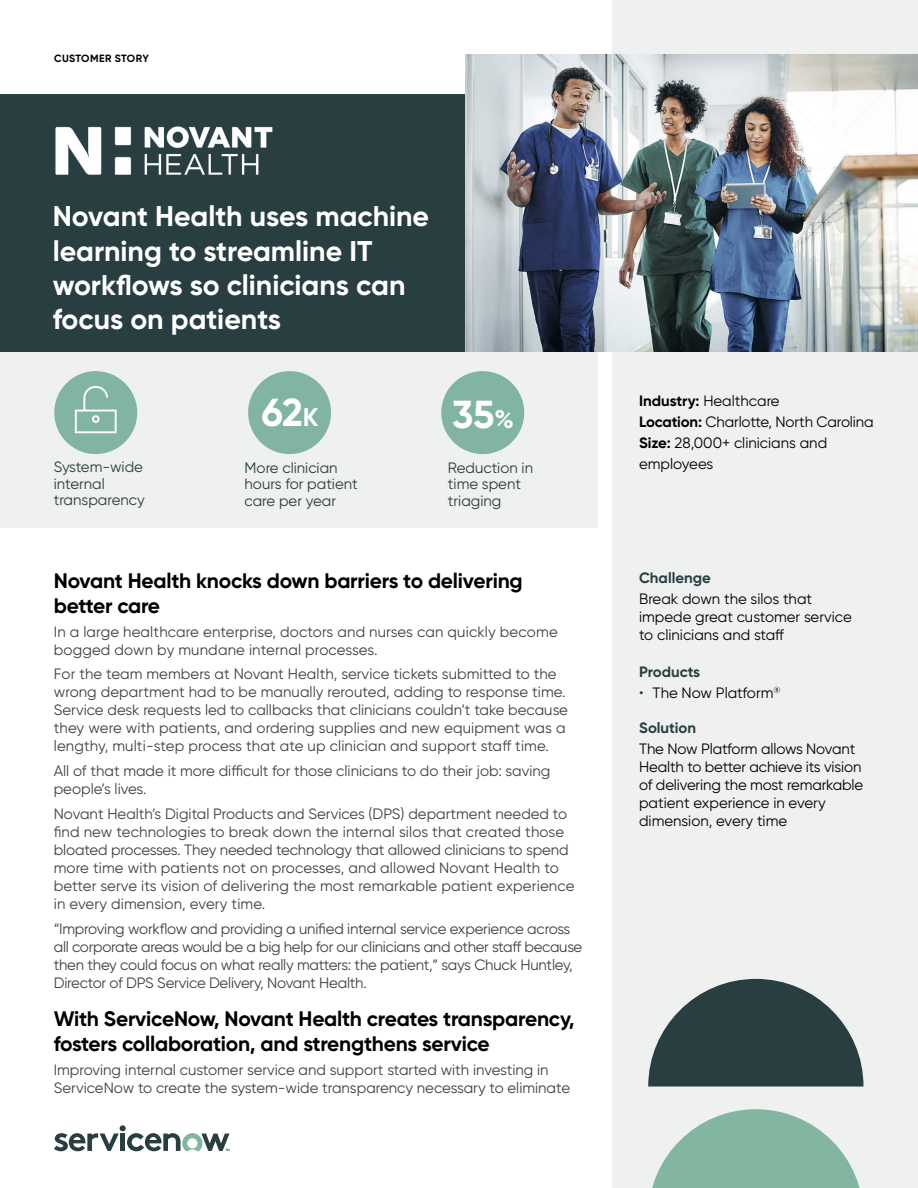
<style>
.page{position:relative;width:918px;height:1188px;background:#fff}
.page>*{position:absolute;margin:0;border:0;box-sizing:border-box;transform-origin:0 0}
.t1{font:700 39px "Gilroy";color:#fff}
.t2{font:700 28.5px/34.2px "Gilroy";color:#fff}
.t3{font:700 21px/25.2px "Gilroy";letter-spacing:-.01em;color:#000}
.t4{font:15px/18px "Gilroy";color:#414042}
.t5{font:15px/18px "Gilroy";letter-spacing:-.01em;color:#000}
.t6{font:15px/16.5px "Gilroy";color:#293e40}
.t7{font:700 15px "Gilroy";color:#293e40}
.t8{font:700 10.5px "Gilroy";letter-spacing:.035em;color:#000}
.s1{font-size:25.5px}
.s2{font-weight:700}
.s3{color:#293e40}
</style>
<div class="page">
<div style="left:0;top:346px;width:598px;height:182px;background:#eff0f0"></div>
<div style="left:54px;top:371px;width:83px;height:83px;background:#81b5a1;border-radius:50%"></div>
<div style="left:248px;top:371px;width:83px;height:83px;background:#81b5a1;border-radius:50%"></div>
<div style="left:441px;top:371px;width:83px;height:83px;background:#81b5a1;border-radius:50%"></div>
<div style="left:612px;top:0;width:306px;height:1188px;background:#eff0f0"></div>
<svg style="left:648px;top:979px;width:216px;height:108px"></svg>
<svg style="left:652px;top:1109px;width:208px;height:79px"></svg>
<div style="left:0;top:94px;width:918px;height:258px;background:#293e40"></div>
<svg style="left:54px;top:1125px;width:176px;height:26px"></svg>
<img style="left:55px;top:126px;width:218px;height:49px">
<img style="left:465px;top:54px;width:453px;height:298px">
<svg style="left:75px;top:386px;width:42px;height:47px"></svg>
<p class="t8" style="left:54px;top:52px;width:96px">CUSTOMER STORY</p>
<h2 class="t2" style="left:53px;top:199px;width:378px">Novant Health uses machine learning to streamline IT workflows so clinicians can focus on patients</h2>
<h1 class="t1" style="left:262px;top:388px;width:58px">62<span class="s1">K</span></h1>
<h1 class="t1" style="left:452px;top:390px;width:63px">35<span class="s1">%</span></h1>
<p class="t6" style="left:54px;top:459px;width:93px">System-wide internal transparency</p>
<p class="t6" style="left:245px;top:459px;width:115px">More clinician hours for patient care per year</p>
<p class="t6" style="left:448px;top:459px;width:87px">Reduction in time spent triaging</p>
<h3 class="t3" style="left:54px;top:568px;width:470px">Novant Health knocks down barriers to delivering better care</h3>
<p class="t4" style="left:54px;top:622px;width:506px">In a large healthcare enterprise, doctors and nurses can quickly become bogged down by mundane internal processes.</p>
<p class="t4" style="left:54px;top:665px;width:516px">For the team members at Novant Health, service tickets submitted to the wrong department had to be manually rerouted, adding to response time.<br>Service desk requests led to callbacks that clinicians couldn’t take because they were with patients, and ordering supplies and new equipment was a lengthy, multi-step process that ate up clinician and support staff time.</p>
<p class="t4" style="left:54px;top:762px;width:498px">All of that made it more difficult for those clinicians to do their job: saving people’s lives.</p>
<p class="t4" style="left:54px;top:804px;width:522px">Novant Health’s Digital Products and Services (DPS) department needed to find new technologies to break down the internal silos that created those bloated processes. They needed technology that allowed clinicians to spend more time with patients not on processes, and allowed Novant Health to better serve its vision of delivering the most remarkable patient experience in every dimension, every time.</p>
<p class="t4" style="left:54px;top:919px;width:530px">“Improving workflow and providing a unified internal service experience across all corporate areas would be a big help for our clinicians and other staff because then they could focus on what really matters: the patient,” says Chuck Huntley, Director of DPS Service Delivery, Novant Health.</p>
<h3 class="t3" style="left:54px;top:1006px;width:522px">With ServiceNow, Novant Health creates transparency, fosters collaboration, and strengthens service</h3>
<p class="t4" style="left:54px;top:1060px;width:518px">Improving internal customer service and support started with investing in<br>ServiceNow to create the system-wide transparency necessary to eliminate</p>
<p class="t5" style="left:639px;top:390px;width:236px;line-height:21px"><span class="s2">Industry:</span> Healthcare<br><span class="s2">Location:</span> Charlotte, North Carolina<br><span class="s2">Size:</span> 28,000+ clinicians and employees</p>
<p class="t7" style="left:639px;top:569px;width:73px">Challenge</p>
<p class="t5" style="left:639px;top:590px;width:214px">Break down the silos that impede great customer service to clinicians and staff</p>
<p class="t7" style="left:639px;top:662px;width:63px">Products</p>
<p class="t5" style="left:639px;top:683px;width:143px"><span class="s3">•</span> The Now Platform<sup>®</sup></p>
<p class="t7" style="left:639px;top:718px;width:59px">Solution</p>
<p class="t5" style="left:639px;top:739px;width:226px">The Now Platform allows Novant<br>Health to better achieve its vision of delivering the most remarkable patient experience in every dimension, every time</p>
</div>
